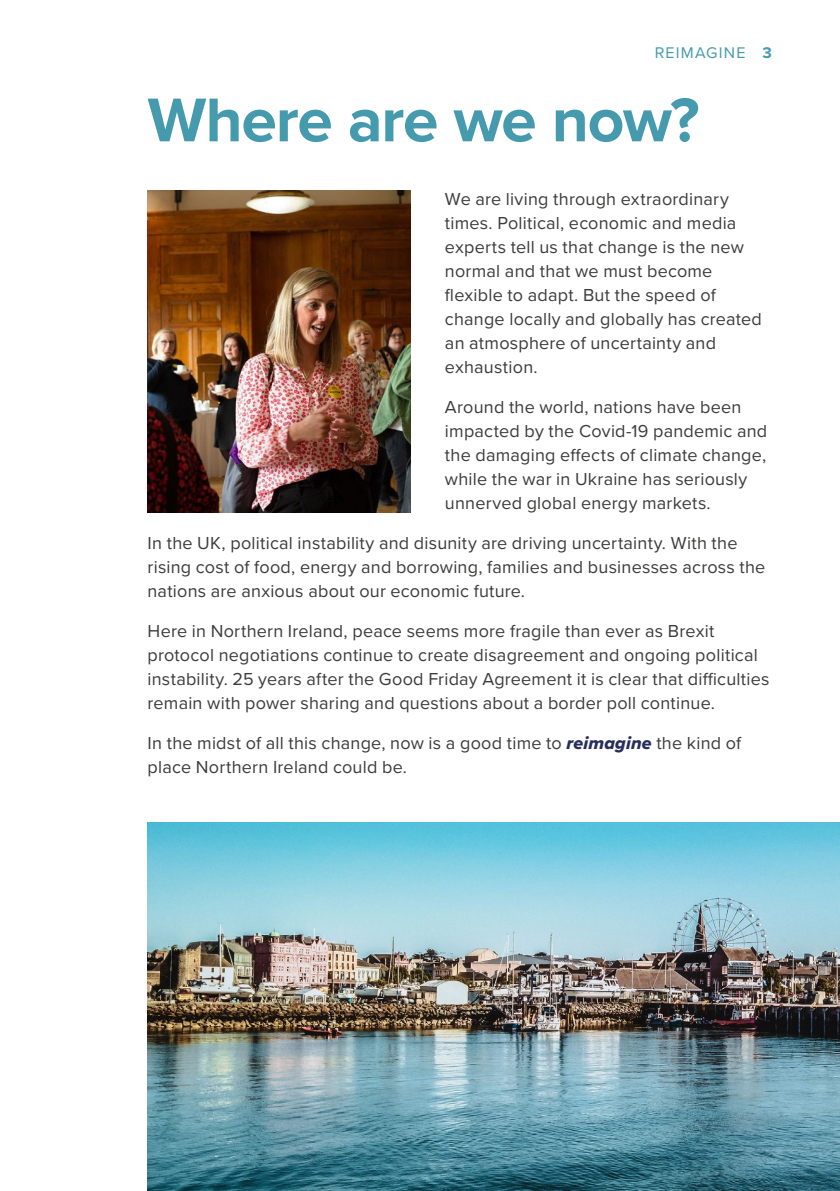
<style>
.page{position:relative;width:840px;height:1191px;background:#fff}
.page>*{position:absolute;margin:0;border:0;box-sizing:border-box;transform-origin:0 0}
.t1{font:700 64px "Proxima Nova";letter-spacing:-.02em;color:#459aae}
.t2{font:18px/24px "Proxima Nova";letter-spacing:.01em;color:#3c3c3b}
.t3{font:16px "Proxima Nova";letter-spacing:.075em;color:#459aae}
.s1{font-weight:700}
.s2{font-family:"Proxima Nova Extrabld It";color:#272e5c}
</style>
<div class="page">
<img style="left:147px;top:191px;width:263px;height:321px">
<img style="left:147px;top:822px;width:692px;height:369px">
<p class="t3" style="left:654px;top:41px;width:119px">REIMAGINE <span class="s1">3</span></p>
<h1 class="t1" style="left:147px;top:72px;width:553px">Where are we now?</h1>
<p class="t2" style="left:444px;top:186px;width:318px">We are living through extraordinary times. Political, economic and media experts tell us that change is the new normal and that we must become flexible to adapt. But the speed of change locally and globally has created an atmosphere of uncertainty and exhaustion.</p>
<p class="t2" style="left:444px;top:394px;width:323px">Around the world, nations have been impacted by the Covid-19 pandemic and the damaging effects of climate change, while the war in Ukraine has seriously unnerved global energy markets.</p>
<p class="t2" style="left:147px;top:530px;width:619px">In the UK, political instability and disunity are driving uncertainty. With the rising cost of food, energy and borrowing, families and businesses across the nations are anxious about our economic future.</p>
<p class="t2" style="left:147px;top:618px;width:623px">Here in Northern Ireland, peace seems more fragile than ever as Brexit protocol negotiations continue to create disagreement and ongoing political instability. 25 years after the Good Friday Agreement it is clear that difficulties remain with power sharing and questions about a border poll continue.</p>
<p class="t2" style="left:147px;top:730px;width:595px">In the midst of all this change, now is a good time to <span class="s2">reimagine</span> the kind of place Northern Ireland could be.</p>
</div>
